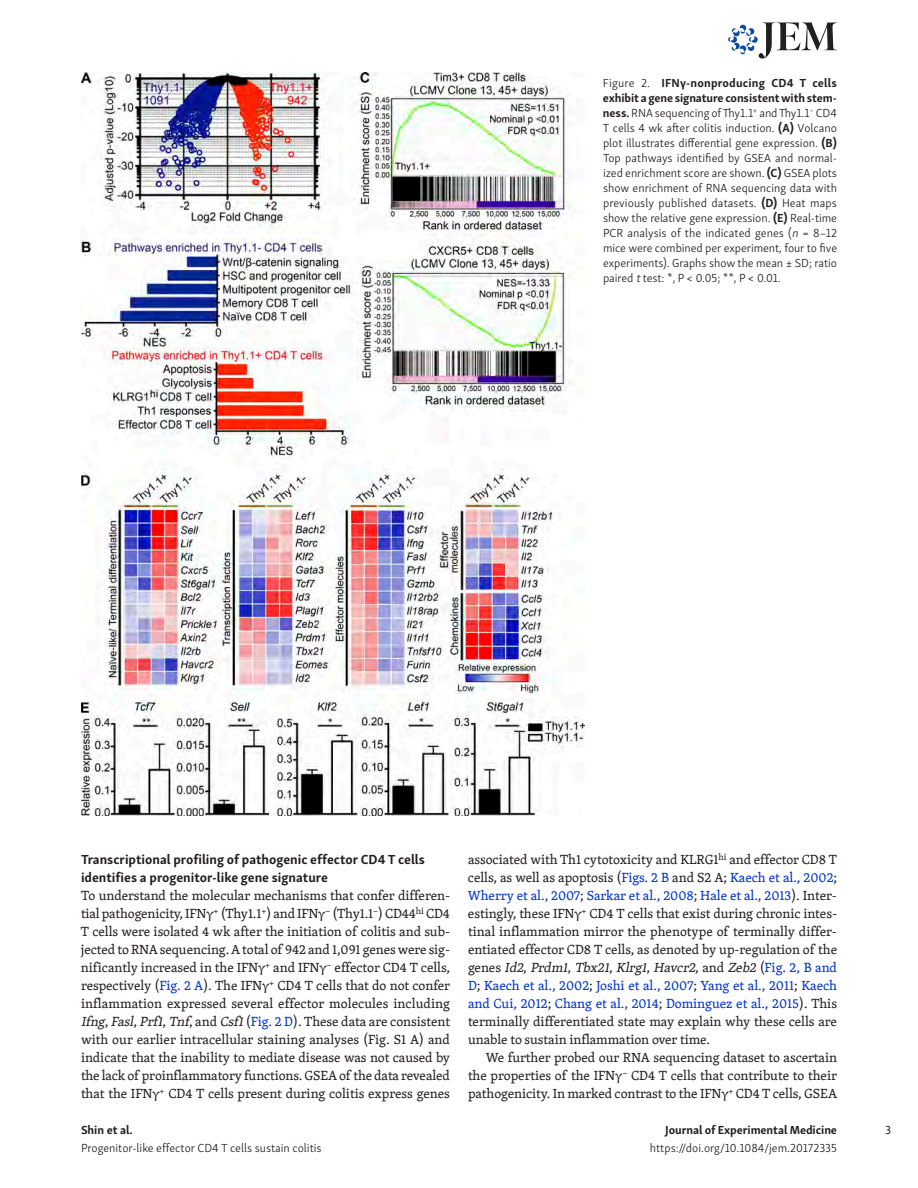
<style>
.page{position:relative;width:918px;height:1188px;background:#fff}
.page>*{position:absolute;margin:0;border:0;box-sizing:border-box;transform-origin:0 0}
.t1{font:13.5px/18px "Skolar PE";letter-spacing:-.005em;color:#231f20;text-align:justify}
.t2{font:700 13.5px/18px "Skolar Sans PE";color:#231f20}
.t3{font:300 12px/15px "Skolar Sans PE";color:#231f20;text-align:justify}
.t4{font:700 12px "Skolar Sans PE";letter-spacing:-.005em;color:#231f20}
.t5{font:12px "Skolar Sans PE";color:#231f20}
.s1{font-weight:700}
.s2{font-style:italic}
.s3{color:#0034c9}
</style>
<div class="page">
<svg style="left:728px;top:23px;width:109px;height:35px"></svg>
<img style="left:81px;top:72px;width:504px;height:743px">
<p class="t3" style="left:603px;top:75px;width:236px">Figure 2. <span class="s1">IFNγ-nonproducing CD4 T cells exhibit a gene signature consistent with stem&shy;ness.</span> RNA sequencing of Thy1.1<sup>+</sup> and Thy1.1<sup>−</sup> CD4<br>T cells 4 wk after colitis induction. <span class="s1">(A)</span> Volcano plot illustrates differential gene expression. <span class="s1">(B)<br></span>Top pathways identified by GSEA and normal&shy;ized enrichment score are shown. <span class="s1">(C)</span> GSEA plots show enrichment of RNA sequencing data with previously published datasets. <span class="s1">(D)</span> Heat maps show the relative gene expression. <span class="s1">(E)</span> Real-time PCR analysis of the indicated genes (<span class="s2">n</span> = 8–12 mice were combined per experiment, four to five experiments). Graphs show the mean ± SD; ratio paired <span class="s2">t</span>test: *, P &lt; 0.05; **, P &lt; 0.01.</p>
<p class="t2" style="left:81px;top:849px;width:345px">Transcriptional profiling of pathogenic effector CD4 T cells identifies a progenitor-like gene signature</p>
<p class="t1" style="left:81px;top:886px;width:371px">To understand the molecular mechanisms that confer differen&shy;tial pathogenicity, IFNγ<sup>+</sup> (Thy1.1<sup>+</sup>) and IFNγ<sup>−</sup> (Thy1.1<sup>−</sup>) CD44<sup>hi</sup> CD4<br>T cells were isolated 4 wk after the initiation of colitis and sub&shy;jected to RNA sequencing. A total of 942 and 1,091 genes were sig&shy;nificantly increased in the IFNγ<sup>+</sup> and IFNγ<sup>−</sup> effector CD4 T cells, respectively (<span class="s3">Fig. 2 A</span>). The IFNγ<sup>+</sup> CD4 T cells that do not confer inflammation expressed several effector molecules including <span class="s2">Ifng</span>, <span class="s2">Fasl</span>, <span class="s2">Prf1</span>, <span class="s2">Tnf</span>, and <span class="s2">Csf1</span>(<span class="s3">Fig. 2 D</span>). These data are consistent with our earlier intracellular staining analyses (Fig. S1 A) and indicate that the inability to mediate disease was not caused by the lack of proinflammatory functions. GSEA of the data revealed that the IFNγ<sup>+</sup> CD4 T cells present during colitis express genes</p>
<p class="t4" style="left:81px;top:1120px;width:53px">Shin et al.</p>
<p class="t3" style="left:81px;top:1140px;width:242px">Progenitor-like effector CD4 T cells sustain colitis</p>
<p class="t1" style="left:468px;top:850px;width:371px">associated with Th1 cytotoxicity and KLRG1<sup>hi</sup> and effector CD8 T cells, as well as apoptosis (<span class="s3">Figs. 2 B</span> and S2 A; <span class="s3">Kaech et al., 2002</span>; <span class="s3">Wherry et al., 2007</span>; <span class="s3">Sarkar et al., 2008</span>; <span class="s3">Hale et al., 2013</span>). Inter&shy;estingly, these IFNγ<sup>+</sup> CD4 T cells that exist during chronic intes&shy;tinal inflammation mirror the phenotype of terminally differ&shy;entiated effector CD8 T cells, as denoted by up-regulation of the g e n e s <span class="s2">Id2</span>, <span class="s2">Prdm1</span>, <span class="s2">Tbx21</span>, <span class="s2">Klrg1</span>, <span class="s2">Havcr2</span>, a n d <span class="s2">Zeb2</span> ( <span class="s3">F i g . 2 , B a n d D</span>; <span class="s3">Kaech et al., 2002</span>; <span class="s3">Joshi et al., 2007</span>; <span class="s3">Yang et al., 2011</span>; <span class="s3">Kaech and Cui, 2012</span>; <span class="s3">Chang et al., 2014</span>; <span class="s3">Dominguez et al., 2015</span>). This terminally differentiated state may explain why these cells are unable to sustain inflammation over time.</p>
<p class="t1" style="left:468px;top:1048px;width:371px;text-indent:18px">We further probed our RNA sequencing dataset to ascertain the properties of the IFNγ<sup>−</sup> CD4 T cells that contribute to their pathogenicity. In marked contrast to the IFNγ<sup>+</sup> CD4 T cells, GSEA</p>
<p class="t4" style="left:665px;top:1120px;width:173px">Journal of Experimental Medicine</p>
<p class="t3" style="left:650px;top:1140px;width:189px">https://doi.org/10.1084/jem.20172335</p>
<p class="t5" style="left:885px;top:1121px;width:7px">3</p>
</div>
